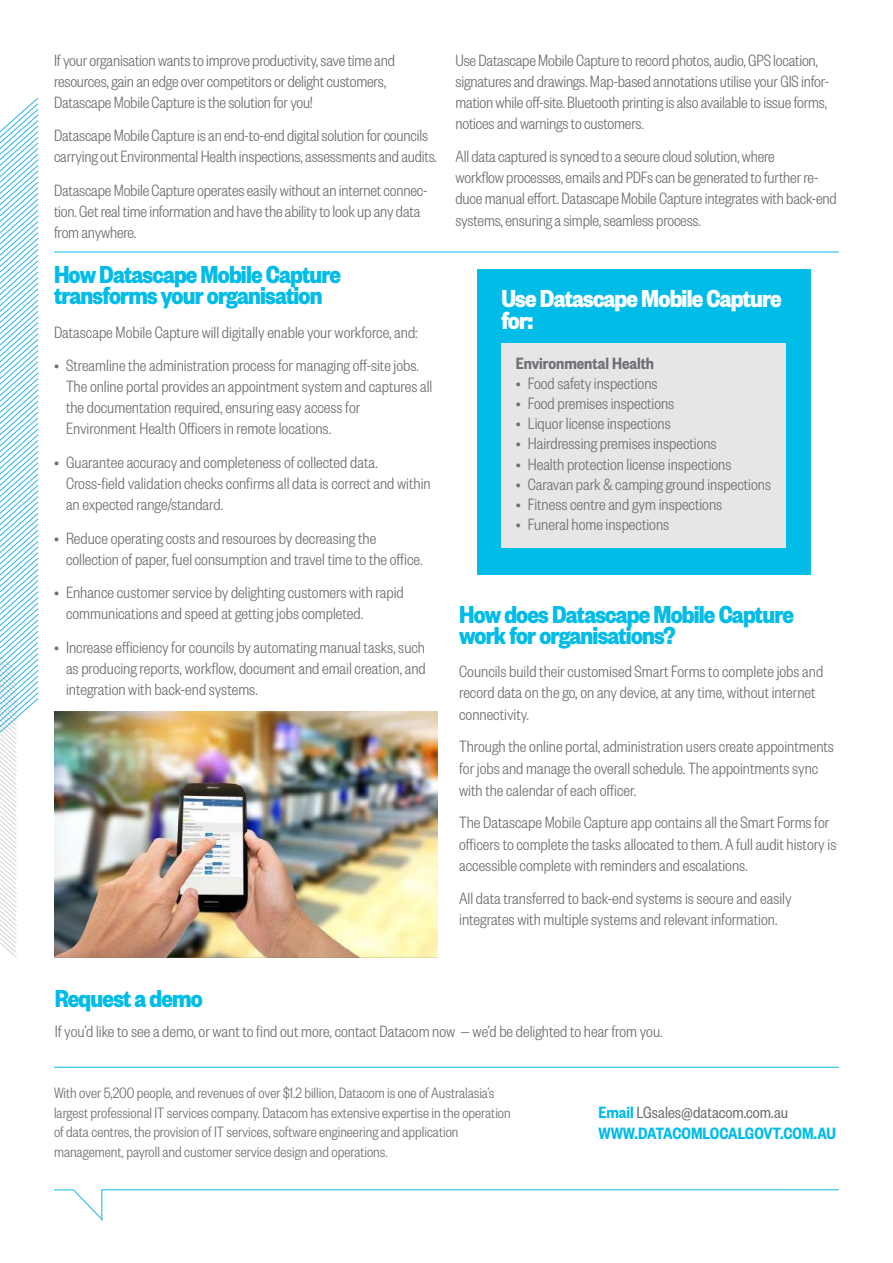
<style>
.page{position:relative;width:893px;height:1263px;background:#fff}
.page>*{position:absolute;margin:0;border:0;box-sizing:border-box;transform-origin:0 0}
.t1{font:700 27px/21px "Founders Grotesk Cond";letter-spacing:-.03em;color:#02bce8}
.t2{font:700 27px/21.6px "Founders Grotesk Cond";letter-spacing:-.03em;color:#fff}
.t3{font:300 18px/21px "Founders Grotesk Cond";color:#6e6f73}
.t4{font:600 18px/21.6px "Founders Grotesk Cond";color:#02bce8}
.t5{font:600 18px "Founders Grotesk Cond";color:#6e6f73}
.t6{font:300 16.5px/19.8px "Founders Grotesk Cond";color:#6e6f73}
.s1{font-weight:400;color:#6e6f73}
</style>
<div class="page">
<div style="left:477px;top:269px;width:333px;height:306px;background:#02bce8"></div>
<hr style="left:54px;top:1067px;width:785px;height:1px;background:#2ac1e8">
<svg style="left:54px;top:1189px;width:785px;height:32px"></svg>
<div style="left:501px;top:343px;width:285px;height:205px;background:#e6e6e7"></div>
<hr style="left:54px;top:251px;width:785px;height:1px;background:#2ac1e8">
<img style="left:54px;top:711px;width:383px;height:246px">
<svg style="left:0;top:97px;width:39px;height:860px"></svg>
<p class="t3" style="left:54px;top:49px;width:342px">If your organisation wants to improve productivity, save time and resources, gain an edge over competitors or delight customers,<br>Datascape Mobile Capture is the solution for you!</p>
<p class="t3" style="left:54px;top:124px;width:385px">Datascape Mobile Capture is an end-to-end digital solution for councils carrying out Environmental Health inspections, assessments and audits.</p>
<p class="t3" style="left:54px;top:179px;width:375px">Datascape Mobile Capture operates easily without an internet connec&shy;tion. Get real time information and have the ability to look up any data from anywhere.</p>
<h1 class="t1" style="left:54px;top:263px;width:289px">How Datascape Mobile Capture transforms your organisation</h1>
<p class="t3" style="left:54px;top:321px;width:365px">Datascape Mobile Capture will digitally enable your workforce, and:</p>
<p class="t3" style="left:66px;top:355px;width:368px;text-indent:-12px">• Streamline the administration process for managing off-site jobs.<br>The online portal provides an appointment system and captures all the documentation required, ensuring easy access for Environment Health Officers in remote locations.</p>
<p class="t3" style="left:66px;top:451px;width:366px;text-indent:-12px">• Guarantee accuracy and completeness of collected data.<br>Cross-field validation checks confirms all data is correct and within an expected range/standard.</p>
<p class="t3" style="left:66px;top:527px;width:358px;text-indent:-12px">• Reduce operating costs and resources by decreasing the collection of paper, fuel consumption and travel time to the office.</p>
<p class="t3" style="left:66px;top:581px;width:339px;text-indent:-12px">• Enhance customer service by delighting customers with rapid communications and speed at getting jobs completed.</p>
<p class="t3" style="left:66px;top:636px;width:361px;text-align:justify;text-indent:-12px">• Increase efficiency for councils by automating manual tasks, such as producing reports, workflow, document and email creation, and integration with back-end systems.</p>
<p class="t3" style="left:455px;top:49px;width:375px">Use Datascape Mobile Capture to record photos, audio, GPS location, signatures and drawings. Map-based annotations utilise your GIS infor&shy;mation while off-site. Bluetooth printing is also available to issue forms, notices and warnings to customers.</p>
<p class="t3" style="left:455px;top:145px;width:383px">All data captured is synced to a secure cloud solution, where<br>workflow processes, emails and PDFs can be generated to further re&shy;duce manual effort. Datascape Mobile Capture integrates with back-end systems, ensuring a simple, seamless process.</p>
<h1 class="t2" style="left:501px;top:287px;width:282px">Use Datascape Mobile Capture for:</h1>
<p class="t5" style="left:516px;top:352px;width:140px">Environmental Health</p>
<p class="t3" style="left:516px;top:372px;width:143px">• Food safety inspections</p>
<p class="t3" style="left:516px;top:392px;width:160px">• Food premises inspections</p>
<p class="t3" style="left:516px;top:413px;width:156px">• Liquor license inspections</p>
<p class="t3" style="left:516px;top:433px;width:202px">• Hairdressing premises inspections</p>
<p class="t3" style="left:516px;top:453px;width:217px">• Health protection license inspections</p>
<p class="t3" style="left:516px;top:473px;width:257px">• Caravan park &amp; camping ground inspections</p>
<p class="t3" style="left:516px;top:493px;width:208px">• Fitness centre and gym inspections</p>
<p class="t3" style="left:516px;top:513px;width:155px">• Funeral home inspections</p>
<h1 class="t1" style="left:459px;top:603px;width:336px">How does Datascape Mobile Capture work for organisations?</h1>
<p class="t3" style="left:459px;top:660px;width:366px;line-height:21.6px">Councils build their customised Smart Forms to complete jobs and record data on the go, on any device, at any time, without internet connectivity.</p>
<p class="t3" style="left:459px;top:735px;width:376px;line-height:21.6px">Through the online portal, administration users create appointments for jobs and manage the overall schedule. The appointments sync with the calendar of each officer.</p>
<p class="t3" style="left:459px;top:811px;width:379px;line-height:21.6px">The Datascape Mobile Capture app contains all the Smart Forms for officers to complete the tasks allocated to them. A full audit history is accessible complete with reminders and escalations.</p>
<p class="t3" style="left:459px;top:886px;width:334px;line-height:21.6px">All data transferred to back-end systems is secure and easily integrates with multiple systems and relevant information.</p>
<h1 class="t1" style="left:55px;top:986px;width:150px">Request a demo</h1>
<p class="t3" style="left:55px;top:1020px;width:609px">If you’d like to see a demo, or want to find out more, contact Datacom now — we’d be delighted to hear from you.</p>
<p class="t6" style="left:54px;top:1082px;width:458px">With over 5,200 people, and revenues of over $1.2 billion, Datacom is one of Australasia’s largest professional IT services company. Datacom has extensive expertise in the operation of data centres, the provision of IT services, software engineering and application management, payroll and customer service design and operations.</p>
<p class="t4" style="left:598px;top:1100px;width:239px">Email <span class="s1">LGsales@datacom.com.au<br></span>WWW.DATACOMLOCALGOVT.COM.AU</p>
</div>
